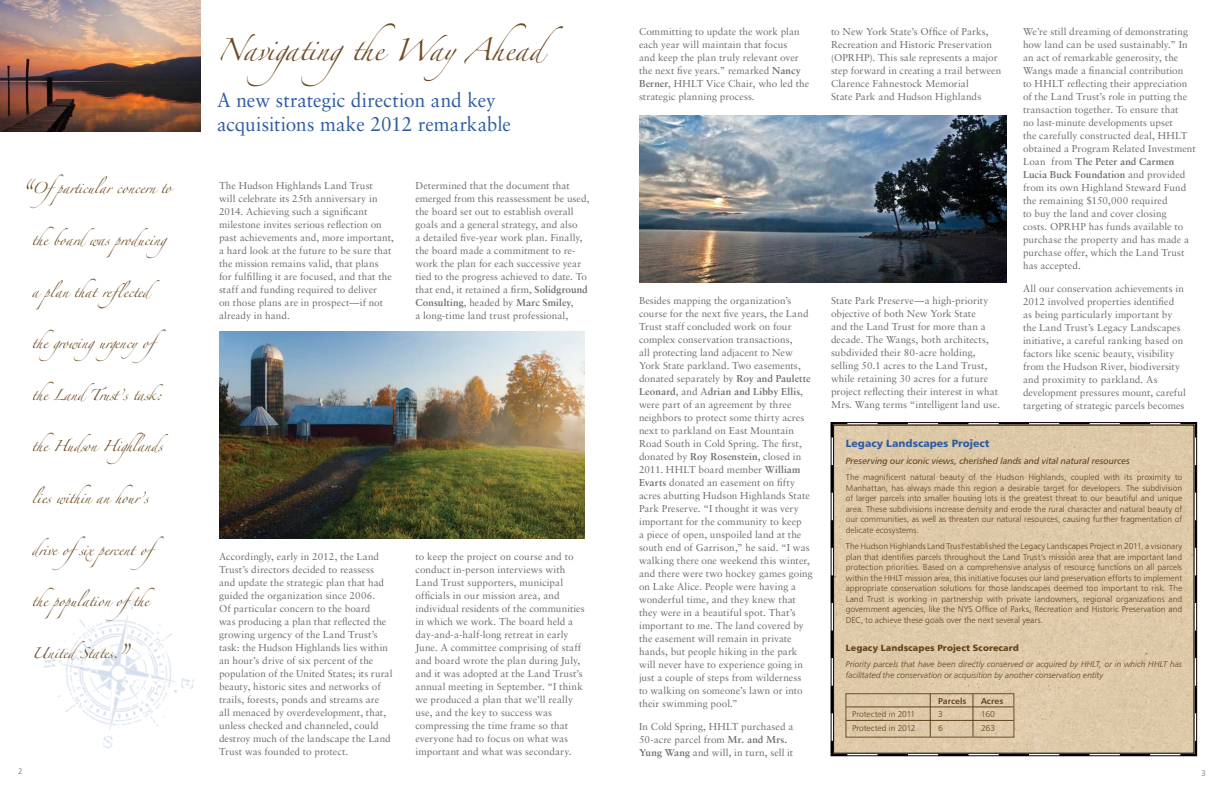
<style>
.page{position:relative;width:1224px;height:792px;background:#fff}
.page>*{position:absolute;margin:0;border:0;box-sizing:border-box;transform-origin:0 0}
.t1{font:20px/24px "Sabon";letter-spacing:.005em;color:#2d5ca2;scale:.95 1}
.t2{font:20px "Zapfino";letter-spacing:-.005em;color:#6f4c22}
.t3{font:10.5px "Humanist 777 BT Black B";color:#2d5ca2}
.t4{font:10px/13px "Sabon";letter-spacing:.005em;color:#6d6e71}
.t5{font:10px "Zapfino";letter-spacing:-.01em;color:#6f4c22}
.t6{font:10px "Zapfino";letter-spacing:-.055em;color:#6f4c22}
.t7{font:9px "Humanist 777 BT Italic B";letter-spacing:-.005em;color:#60411a}
.t8{font:9px "Humanist 777 BT Black B";letter-spacing:.01em;color:#60411a}
.t9{font:8.5px/10.5px "Humanist 777 BT Light B";color:#60411a;text-align:justify}
.t10{font:8.5px/10.5px "Humanist 777 BT Light Italic B";letter-spacing:-.005em;color:#60411a}
.t11{font:8.5px "Humanist 777 BT Bold B";letter-spacing:.005em;color:#60411a}
.t12{font:8px "Humanist 777 BT Light B";color:#6d6e71}
.s1{font-size:18px}
.s2{font-weight:700}
.s3{font-size:8px}
</style>
<div class="page">
<img style="left:44px;top:598px;width:150px;height:151px">
<img style="left:219px;top:331px;width:366px;height:207px">
<img style="left:639px;top:115px;width:367px;height:167px">
<img style="left:0;top:0;width:201px;height:132px">
<div style="left:831px;top:422px;width:366px;height:334px;border:1px solid #000"></div>
<img style="left:835px;top:427px;width:357px;height:324px">
<hr style="left:846px;top:707px;width:168px;height:1px;background:#60411a">
<hr style="left:846px;top:720px;width:168px;height:1px;background:#60411a">
<div style="left:846px;top:693px;width:168px;height:44px;border:1px solid #6f4c22"></div>
<hr style="left:930px;top:694px;width:1px;height:43px;background:#60411a">
<hr style="left:973px;top:694px;width:1px;height:43px;background:#60411a">
<p class="t5" style="left:20px;top:184px;width:153px"><span class="s1">“</span>Ofparticular concern to</p>
<p class="t5" style="left:32px;top:236px;width:151px">the boardwas producing</p>
<p class="t5" style="left:32px;top:287px;width:129px">a plan that reflected</p>
<p class="t5" style="left:32px;top:339px;width:151px">the growingurgencyof</p>
<p class="t6" style="left:32px;top:391px;width:132px">the LandTrust’s task:</p>
<p class="t5" style="left:32px;top:442px;width:138px">t he Hu ds o n Highla n ds</p>
<p class="t5" style="left:32px;top:494px;width:118px">lies within an hour’s</p>
<p class="t5" style="left:32px;top:545px;width:149px">drive ofsix percent of</p>
<p class="t5" style="left:32px;top:597px;width:125px">the population ofthe</p>
<p class="t5" style="left:32px;top:649px;width:97px">UnitedStates.<span class="s1">”</span></p>
<h1 class="t2" style="left:217px;top:42px;width:348px">Navigatingthe WayAhead</h1>
<h1 class="t1" style="left:217px;top:88px;width:311px">A new strategic direction and key acquisitions make 2012 remarkable</h1>
<p class="t4" style="left:219px;top:179px;width:177px">The Hudson Highlands Land Trust<br>will celebrate its 25th anniversary in 2014. Achieving such a significant milestone invites serious reflection on past achievements and, more important, a hard look at the future to be sure that the mission remains valid, that plans<br>for fulfilling it are focused, and that the staff and funding required to deliver<br>on those plans are in prospect—if not already in hand.</p>
<p class="t4" style="left:415px;top:179px;width:176px">Determined that the document that emerged from this reassessment be used, the board set out to establish overall goals and a general strategy, and also<br>a detailed five-year work plan. Finally, the board made a commitment to re&shy;work the plan for each successive year tied to the progress achieved to date. To that end, it retained a firm, <span class="s2">Solidground Consulting</span>, headed by <span class="s2">Marc Smiley</span>,<br>a long-time land trust professional,</p>
<p class="t4" style="left:219px;top:550px;width:175px">Accordingly, early in 2012, the Land Trust’s directors decided to reassess and update the strategic plan that had guided the organization since 2006.<br>Of particular concern to the board<br>was producing a plan that reflected the growing urgency of the Land Trust’s task: the Hudson Highlands lies within an hour’s drive of six percent of the population of the United States; its rural beauty, historic sites and networks of trails, forests, ponds and streams are all menaced by overdevelopment, that, unless checked and channeled, could destroy much of the landscape the Land Trust was founded to protect.</p>
<p class="t4" style="left:415px;top:550px;width:171px">to keep the project on course and to conduct in-person interviews with Land Trust supporters, municipal officials in our mission area, and individual residents of the communities in which we work. The board held a day-and-a-half-long retreat in early June. A committee comprising of staff and board wrote the plan during July, and it was adopted at the Land Trust’s annual meeting in September. “I think we produced a plan that we’ll really use, and the key to success was compressing the time frame so that everyone had to focus on what was important and what was secondary.</p>
<p class="t4" style="left:639px;top:25px;width:172px">Committing to update the work plan each year will maintain that focus<br>and keep the plan truly relevant over the next five years.” remarked <span class="s2">Nancy Berner</span>, HHLT Vice Chair, who led the strategic planning process.</p>
<p class="t4" style="left:639px;top:294px;width:175px">Besides mapping the organization’s course for the next five years, the Land Trust staff concluded work on four complex conservation transactions,<br>all protecting land adjacent to New York State parkland. Two easements, donated separately by <span class="s2">Roy and Paulette Leonard</span>, and A<span class="s2">drian and Libby Ellis</span>, were part of an agreement by three neighbors to protect some thirty acres next to parkland on East Mountain Road South in Cold Spring. The first, donated by <span class="s2">Roy Rosenstein,</span> closed in 2011. HHLT board member <span class="s2">William Evarts</span> donated an easement on fifty acres abutting Hudson Highlands State Park Preserve. “I thought it was very important for the community to keep<br>a piece of open, unspoiled land at the south end of Garrison,” he said. “I was walking there one weekend this winter, and there were two hockey games going on Lake Alice. People were having a wonderful time, and they knew that they were in a beautiful spot. That’s important to me. The land covered by the easement will remain in private hands, but people hiking in the park will never have to experience going in just a couple of steps from wilderness<br>to walking on someone’s lawn or into their swimming pool.”</p>
<p class="t4" style="left:639px;top:720px;width:156px">In Cold Spring, HHLT purchased a<br>50-acre parcel from <span class="s2">Mr. and Mrs.<br>Yung Wang</span> and will, in turn, sell it</p>
<p class="t4" style="left:831px;top:25px;width:172px">to New York State’s Office of Parks, Recreation and Historic Preservation (OPRHP). This sale represents a major step forward in creating a trail between Clarence Fahnestock Memorial<br>State Park and Hudson Highlands</p>
<p class="t4" style="left:831px;top:294px;width:171px">State Park Preserve—a high-priority objective of both New York State<br>and the Land Trust for more than a decade. The Wangs, both architects, subdivided their 80-acre holding, selling 50.1 acres to the Land Trust, while retaining 30 acres for a future project reflecting their interest in what Mrs. Wang terms “intelligent land use.</p>
<p class="t4" style="left:1023px;top:25px;width:174px">We’re still dreaming of demonstrating how land can be used sustainably.” In an act of remarkable generosity, the Wangs made a financial contribution<br>to HHLT reflecting their appreciation of the Land Trust’s role in putting the transaction together. To ensure that<br>no last-minute developments upset<br>the carefully constructed deal, HHLT obtained a Program Related Investment Loan from <span class="s2">The Peter and Carmen Lucia Buck Foundation</span> and provided from its own Highland Steward Fund the remaining $150,000 required<br>to buy the land and cover closing<br>costs. OPRHP has funds available to purchase the property and has made a purchase offer, which the Land Trust has accepted.</p>
<p class="t4" style="left:1023px;top:282px;width:164px">All our conservation achievements in 2012 involved properties identified<br>as being particularly important by the Land Trust’s Legacy Landscapes initiative, a careful ranking based on factors like scenic beauty, visibility from the Hudson River, biodiversity and proximity to parkland. As development pressures mount, careful targeting of strategic parcels becomes</p>
<p class="t3" style="left:846px;top:437px;width:145px">Legacy Landscapes Project</p>
<p class="t7" style="left:846px;top:455px;width:286px">Preserving our iconic views, cherished lands and vital natural resources</p>
<p class="t9" style="left:846px;top:472px;width:338px">The magnificent natural beauty of the Hudson Highlands, coupled with its proximity to Manhattan, has always made this region a desirable target for developers. The subdivision of larger parcels into smaller housing lots is the greatest threat to our beautiful and unique area. These subdivisions increase density and erode the rural character and natural beauty of our communities, as well as threaten our natural resources, causing further fragmentation of delicate ecosystems.</p>
<p class="t9" style="left:846px;top:541px;width:338px">The Hudson Highlands Land Trust established the Legacy Landscapes Project in 2011, a visionary plan that identifies parcels throughout the Land Trust’s mission area that are important land protection priorities. Based on a comprehensive analysis of resource functions on all parcels within the HHLT mission area, this initiative focuses our land preservation efforts to implement appropriate conservation solutions for those landscapes deemed too important to risk. The Land Trust is working in partnership with private landowners, regional organizations and government agencies, like the NYS Office of Parks, Recreation and Historic Preservation and DEC, to achieve these goals over the next several years.</p>
<p class="t8" style="left:846px;top:642px;width:175px">Legacy Landscapes Project Scorecard</p>
<p class="t10" style="left:846px;top:659px;width:338px">Priority parcels that have been directly conserved or acquired by HHLT, or in which HHLT has facilitated the conservation or acquisition by another conservation entit<span class="s3">y</span></p>
<p class="t11" style="left:938px;top:696px;width:30px">Parcels</p>
<p class="t11" style="left:981px;top:696px;width:24px">Acres</p>
<p class="t9" style="left:852px;top:709px;width:65px">Protected in 2011</p>
<p class="t9" style="left:938px;top:709px;width:6px">3</p>
<p class="t9" style="left:981px;top:709px;width:15px">160</p>
<p class="t9" style="left:852px;top:723px;width:65px">Protected in 2012</p>
<p class="t9" style="left:938px;top:723px;width:6px">6</p>
<p class="t9" style="left:981px;top:723px;width:15px">263</p>
<p class="t12" style="left:18px;top:767px;width:6px">2</p>
<p class="t12" style="left:1202px;top:768px;width:6px">3</p>
</div>
